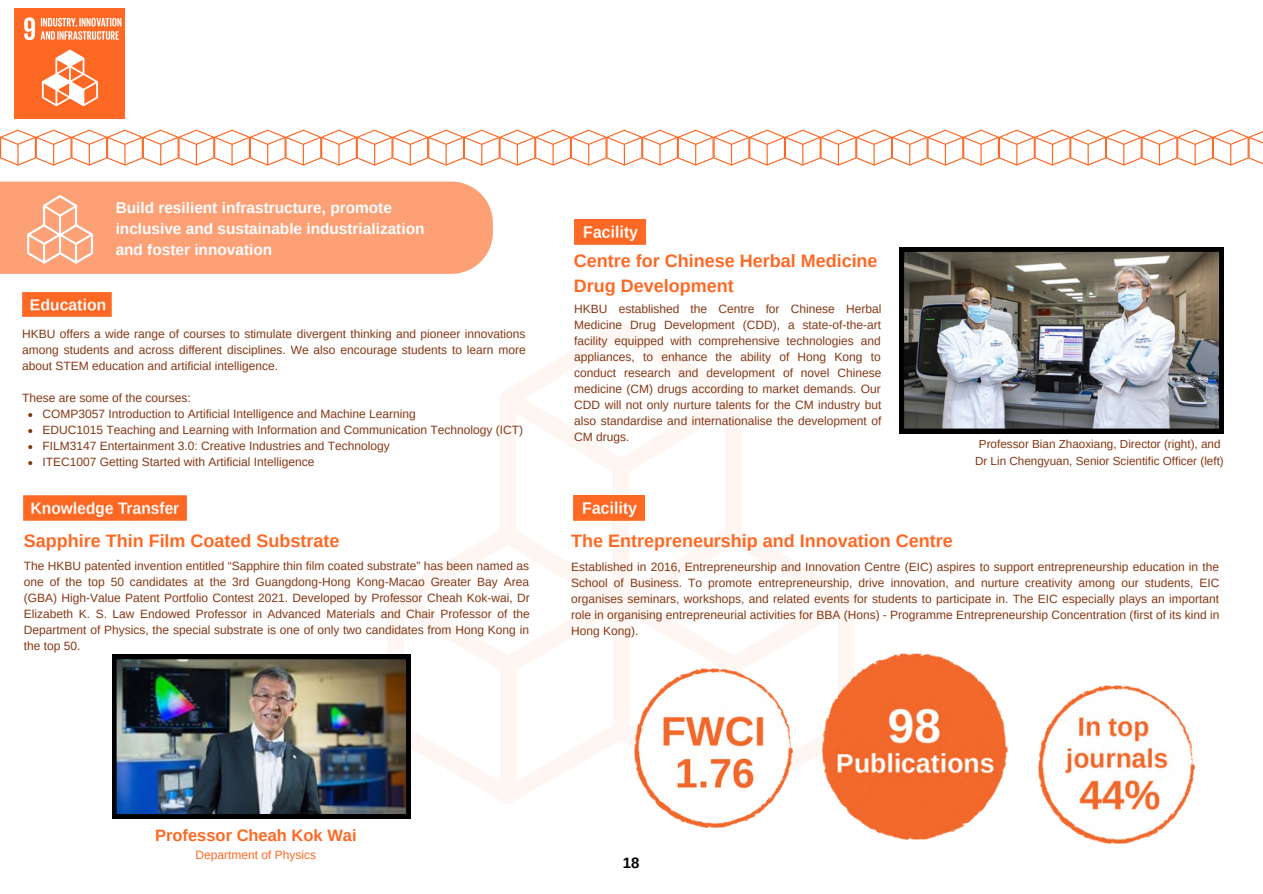
<style>
.page{position:relative;width:1263px;height:894px;background:#fff}
.page>*{position:absolute;margin:0;border:0;box-sizing:border-box;transform-origin:0 0}
.t1{font:700 18px/24.8px "Arimo";color:#fd6925}
.t2{font:700 16.5px "Arimo";color:#fd6925}
.t3{font:700 15.45px/21.1px "Arimo";color:#fff}
.t4{font:700 15px "Arimo";color:#000}
.t5{font:12px/16px "Arimo";color:#863713;text-align:justify}
.t6{font:12px "Arimo";color:#fd6925}
.t7{font:11.7px/16.2px "Arimo";color:#863713;text-align:center}
.t8{font:700 1.95px "Arimo";color:#000}
</style>
<div class="page">
<div style="left:15px;top:9px;width:110px;height:110px;background:#fd6925"></div>
<svg style="left:24px;top:17px;width:97px;height:89px"></svg>
<div style="left:0;top:181px;width:493px;height:93px;background:#fda076"></div>
<svg style="left:467px;top:780px;width:83px;height:23px"></svg>
<div style="left:500px;top:656px;width:17px;height:147px;background:#fef6f3;border-radius:9px"></div>
<svg style="left:590px;top:323px;width:61px;height:17px"></svg>
<svg style="left:387px;top:340px;width:467px;height:440px"></svg>
<svg style="left:0;top:130px;width:1263px;height:36px"></svg>
<img style="left:900px;top:247px;width:323px;height:186px">
<img style="left:22px;top:292px;width:89px;height:25px">
<svg style="left:27px;top:195px;width:66px;height:68px"></svg>
<img style="left:112px;top:654px;width:299px;height:164px">
<img style="left:574px;top:220px;width:71px;height:24px">
<img style="left:574px;top:495px;width:71px;height:25px">
<img style="left:1038px;top:685px;width:157px;height:157px">
<img style="left:823px;top:653px;width:184px;height:185px">
<img style="left:635px;top:668px;width:157px;height:159px">
<img style="left:24px;top:495px;width:163px;height:25px">
<svg style="left:28px;top:413px;width:4px;height:4px"></svg>
<svg style="left:28px;top:429px;width:4px;height:4px"></svg>
<svg style="left:28px;top:445px;width:4px;height:4px"></svg>
<svg style="left:28px;top:461px;width:4px;height:4px"></svg>
<p class="t3" style="left:116px;top:197px;width:310px">Build resilient infrastructure, promote inclusive and sustainable industrialization and foster innovation</p>
<p class="t5" style="left:22px;top:326px;width:505px">HKBU offers a wide range of courses to stimulate divergent thinking and pioneer innovations among students and across different disciplines. We also encourage students to learn more about STEM education and artificial intelligence.</p>
<p class="t5" style="left:22px;top:390px;width:170px">These are some of the courses:</p>
<p class="t5" style="left:43px;top:406px;width:482px;text-align:left">COMP3057 Introduction to Artificial Intelligence and Machine Learning<br>EDUC1015 Teaching and Learning with Information and Communication Technology (ICT)<br>FILM3147 Entertainment 3.0: Creative Industries and Technology<br>ITEC1007 Getting Started with Artificial Intelligence</p>
<h1 class="t1" style="left:24px;top:528px;width:317px">Sapphire Thin Film Coated Substrate</h1>
<p class="t8" style="left:117px;top:558px;width:4px">fds</p>
<p class="t5" style="left:24px;top:557px;width:507px">The HKBU patented invention entitled “Sapphire thin film coated substrate” has been named as one of the top 50 candidates at the 3rd Guangdong-Hong Kong-Macao Greater Bay Area (GBA) High-Value Patent Portfolio Contest 2021. Developed by Professor Cheah Kok-wai, Dr Elizabeth K. S. Law Endowed Professor in Advanced Materials and Chair Professor of the Department of Physics, the special substrate is one of only two candidates from Hong Kong in the top 50.</p>
<h1 class="t1" style="left:574px;top:248px;width:305px">Centre for Chinese Herbal Medicine<br>Drug Development</h1>
<p class="t5" style="left:574px;top:300px;width:309px">HKBU established the Centre for Chinese Herbal Medicine Drug Development (CDD), a state-of-the-art facility equipped with comprehensive technologies and appliances, to enhance the ability of Hong Kong to conduct research and development of novel Chinese medicine (CM) drugs according to market demands. Our CDD will not only nurture talents for the CM industry but also standardise and internationalise the development of CM drugs.</p>
<p class="t7" style="left:975px;top:436px;width:250px">Professor Bian Zhaoxiang, Director (right), and<br>Dr Lin Chengyuan, Senior Scientific Officer (left)</p>
<h1 class="t1" style="left:571px;top:528px;width:383px">The Entrepreneurship and Innovation Centre</h1>
<p class="t5" style="left:571px;top:558px;width:650px">Established in 2016, Entrepreneurship and Innovation Centre (EIC) aspires to support entrepreneurship education in the School of Business. To promote entrepreneurship, drive innovation, and nurture creativity among our students, EIC organises seminars, workshops, and related events for students to participate in. The EIC especially plays an important role in organising entrepreneurial activities for BBA (Hons) - Programme Entrepreneurship Concentration (first of its kind in Hong Kong).</p>
<h2 class="t2" style="left:155px;top:825px;width:203px">Professor Cheah Kok Wai</h2>
<p class="t6" style="left:196px;top:847px;width:122px">Department of Physics</p>
<p class="t4" style="left:623px;top:854px;width:18px">18</p>
</div>
